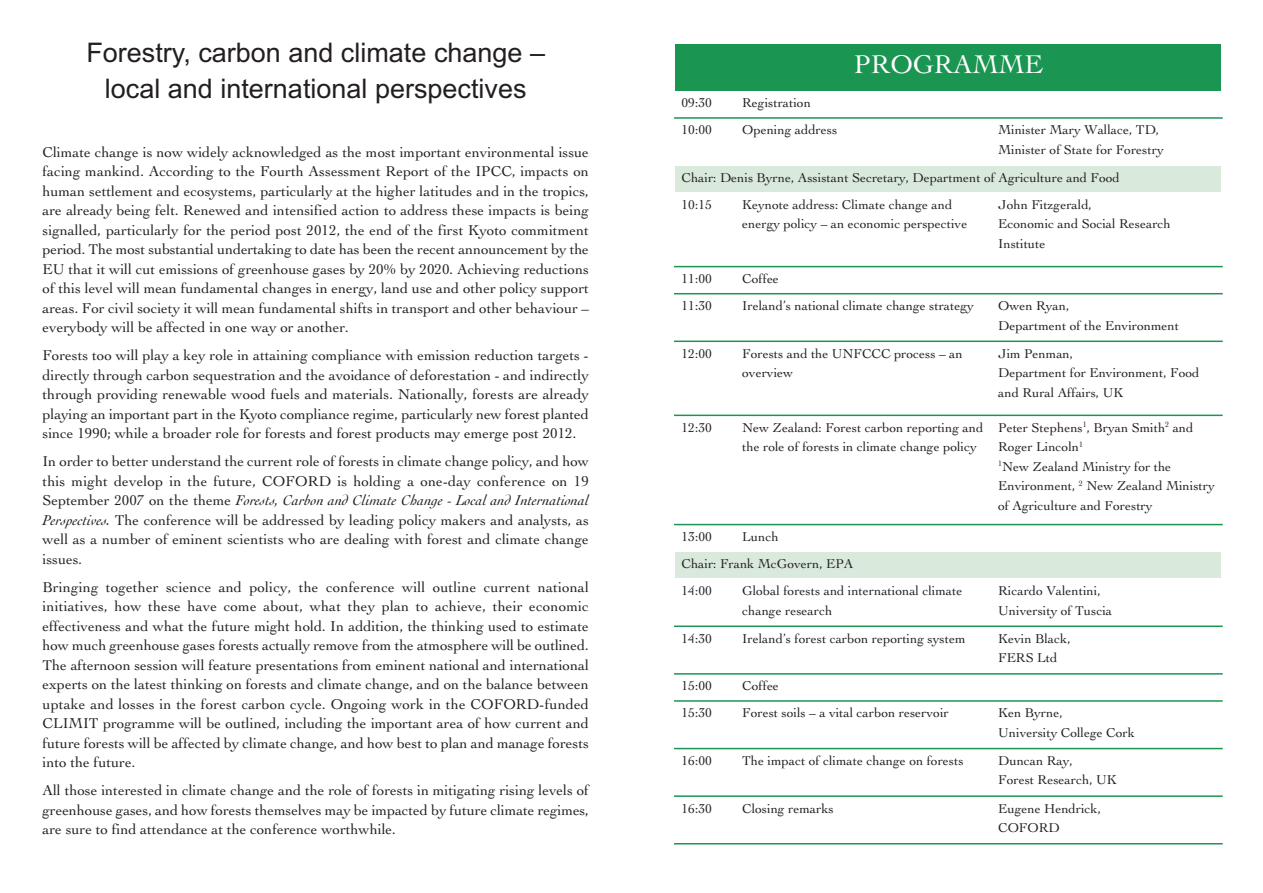
<style>
.page{position:relative;width:1263px;height:893px;background:#fff}
.page>*{position:absolute;margin:0;border:0;box-sizing:border-box;transform-origin:0 0}
.t1{font:27px/36px "Arial";color:#231f20;text-align:center}
.t2{font:27px "Cochin";color:#fff}
.t3{font:15px/19.5px "Cochin";color:#231f20;text-align:justify}
.t4{font:13.5px/19.5px "Cochin";color:#231f20}
.s1{font-style:italic}
</style>
<div class="page">
<div style="left:675px;top:44px;width:546px;height:46px;background:#1b9652"></div>
<div style="left:675px;top:166px;width:546px;height:26px;background:#d9e9dc"></div>
<div style="left:675px;top:552px;width:546px;height:26px;background:#d9e9dc"></div>
<hr style="left:674px;top:117px;width:549px;height:2px;background:#1b9652">
<hr style="left:674px;top:266px;width:549px;height:1px;background:#1b9652">
<hr style="left:674px;top:293px;width:549px;height:1px;background:#1b9652">
<hr style="left:674px;top:341px;width:549px;height:1px;background:#1b9652">
<hr style="left:674px;top:415px;width:549px;height:1px;background:#1b9652">
<hr style="left:674px;top:524px;width:549px;height:1px;background:#1b9652">
<hr style="left:674px;top:625px;width:549px;height:2px;background:#1b9652">
<hr style="left:674px;top:673px;width:549px;height:2px;background:#1b9652">
<hr style="left:674px;top:700px;width:549px;height:2px;background:#1b9652">
<hr style="left:674px;top:748px;width:549px;height:1px;background:#1b9652">
<hr style="left:674px;top:795px;width:549px;height:2px;background:#1b9652">
<hr style="left:674px;top:843px;width:549px;height:1px;background:#1b9652">
<h1 class="t1" style="left:86px;top:35px;width:460px">Forestry, carbon and climate change – local and international perspectives</h1>
<p class="t3" style="left:43px;top:142px;width:548px">Climate change is now widely acknowledged as the most important environmental issue facing mankind. According to the Fourth Assessment Report of the IPCC, impacts on human settlement and ecosystems, particularly at the higher latitudes and in the tropics, are already being felt. Renewed and intensified action to address these impacts is being signalled, particularly for the period post 2012, the end of the first Kyoto commitment period. The most substantial undertaking to date has been the recent announcement by the EU that it will cut emissions of greenhouse gases by 20% by 2020. Achieving reductions of this level will mean fundamental changes in energy, land use and other policy support areas. For civil society it will mean fundamental shifts in transport and other behaviour – everybody will be affected in one way or another.</p>
<p class="t3" style="left:43px;top:346px;width:548px">Forests too will play a key role in attaining compliance with emission reduction targets - directly through carbon sequestration and the avoidance of deforestation - and indirectly through providing renewable wood fuels and materials. Nationally, forests are already playing an important part in the Kyoto compliance regime, particularly new forest planted since 1990; while a broader role for forests and forest products may emerge post 2012.</p>
<p class="t3" style="left:43px;top:452px;width:548px">In order to better understand the current role of forests in climate change policy, and how this might develop in the future, COFORD is holding a one-day conference on 19<br>September 2007 on the theme <span class="s1">Forests, Carbon and Climate Change - Local and International Perspectives.</span> The conference will be addressed by leading policy makers and analysts, as well as a number of eminent scientists who are dealing with forest and climate change issues.</p>
<p class="t3" style="left:43px;top:577px;width:548px">Bringing together science and policy, the conference will outline current national initiatives, how these have come about, what they plan to achieve, their economic effectiveness and what the future might hold. In addition, the thinking used to estimate how much greenhouse gases forests actually remove from the atmosphere will be outlined.<br>The afternoon session will feature presentations from eminent national and international experts on the latest thinking on forests and climate change, and on the balance between uptake and losses in the forest carbon cycle. Ongoing work in the COFORD-funded CLIMIT programme will be outlined, including the important area of how current and future forests will be affected by climate change, and how best to plan and manage forests into the future.</p>
<p class="t3" style="left:43px;top:781px;width:548px">All those interested in climate change and the role of forests in mitigating rising levels of greenhouse gases, and how forests themselves may be impacted by future climate regimes, are sure to find attendance at the conference worthwhile.</p>
<h1 class="t2" style="left:854px;top:49px;width:190px">PROGRAMME</h1>
<p class="t4" style="left:681px;top:93px;width:32px">09:30</p>
<p class="t4" style="left:742px;top:93px;width:70px">Registration</p>
<p class="t4" style="left:681px;top:120px;width:32px">10:00</p>
<p class="t4" style="left:742px;top:120px;width:97px">Opening address</p>
<p class="t4" style="left:998px;top:120px;width:167px">Minister Mary Wallace, TD,<br>Minister of State for Forestry</p>
<p class="t4" style="left:681px;top:164px;width:440px;line-height:26.7px">Chair: Denis Byrne, Assistant Secretary, Department of Agriculture and Food<br>10:15</p>
<p class="t4" style="left:742px;top:195px;width:227px">Keynote address: Climate change and energy policy – an economic perspective</p>
<p class="t4" style="left:998px;top:195px;width:174px">John Fitzgerald,<br>Economic and Social Research<br>Institute</p>
<p class="t4" style="left:681px;top:269px;width:32px">11:00</p>
<p class="t4" style="left:742px;top:269px;width:38px">Coffee</p>
<p class="t4" style="left:681px;top:296px;width:32px">11:30</p>
<p class="t4" style="left:742px;top:296px;width:233px">Ireland’s national climate change strategy</p>
<p class="t4" style="left:998px;top:296px;width:182px">Owen Ryan,<br>Department of the Environment</p>
<p class="t4" style="left:681px;top:344px;width:32px">12:00</p>
<p class="t4" style="left:742px;top:344px;width:222px">Forests and the UNFCCC process – an overview</p>
<p class="t4" style="left:998px;top:344px;width:203px">Jim Penman,<br>Department for Environment, Food and Rural Affairs, UK</p>
<p class="t4" style="left:681px;top:418px;width:32px">12:30</p>
<p class="t4" style="left:742px;top:418px;width:242px">New Zealand: Forest carbon reporting and the role of forests in climate change policy</p>
<p class="t4" style="left:998px;top:418px;width:218px">Peter Stephens<sup>1</sup>, Bryan Smith<sup>2</sup> and<br>Roger Lincoln<sup>1<br>1</sup>New Zealand Ministry for the<br>Environment, <sup>2</sup> New Zealand Ministry of Agriculture and Forestry</p>
<p class="t4" style="left:681px;top:527px;width:32px">13:00</p>
<p class="t4" style="left:681px;top:523px;width:173px;line-height:27px;text-indent:61px">Lunch<br>Chair: Frank McGovern, EPA<br>14:00</p>
<p class="t4" style="left:742px;top:581px;width:222px">Global forests and international climate change research</p>
<p class="t4" style="left:998px;top:581px;width:115px">Ricardo Valentini,<br>University of Tuscia</p>
<p class="t4" style="left:681px;top:628px;width:32px">14:30</p>
<p class="t4" style="left:742px;top:628px;width:225px">Ireland’s forest carbon reporting system</p>
<p class="t4" style="left:998px;top:628px;width:74px">Kevin Black,<br>FERS Ltd</p>
<p class="t4" style="left:681px;top:676px;width:32px">15:00</p>
<p class="t4" style="left:742px;top:676px;width:38px">Coffee</p>
<p class="t4" style="left:681px;top:703px;width:32px">15:30</p>
<p class="t4" style="left:742px;top:703px;width:208px">Forest soils – a vital carbon reservoir</p>
<p class="t4" style="left:998px;top:703px;width:138px">Ken Byrne,<br>University College Cork</p>
<p class="t4" style="left:681px;top:751px;width:32px">16:00</p>
<p class="t4" style="left:742px;top:751px;width:223px">The impact of climate change on forests</p>
<p class="t4" style="left:998px;top:751px;width:120px">Duncan Ray,<br>Forest Research, UK</p>
<p class="t4" style="left:681px;top:798px;width:32px">16:30</p>
<p class="t4" style="left:742px;top:798px;width:93px">Closing remarks</p>
<p class="t4" style="left:998px;top:798px;width:104px">Eugene Hendrick,<br>COFORD</p>
</div>
